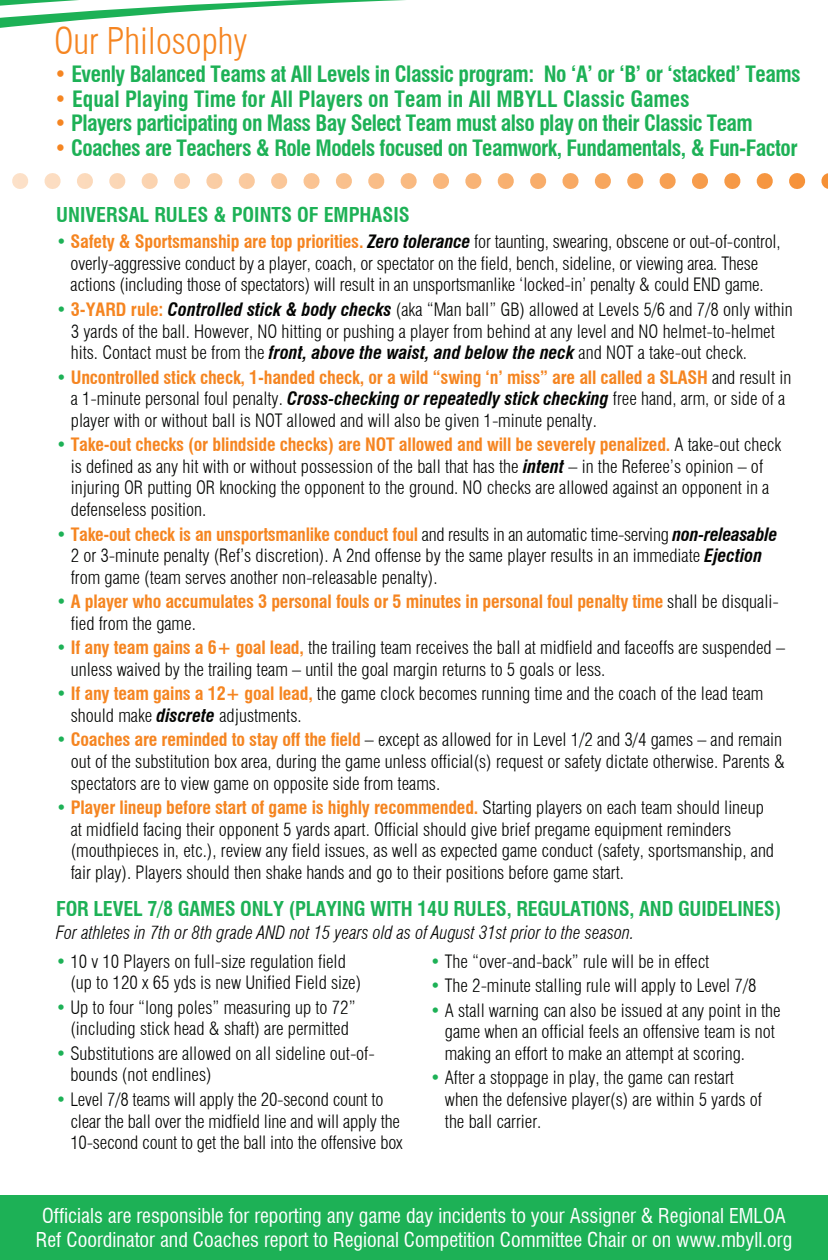
<style>
.page{position:relative;width:828px;height:1260px;background:#fff}
.page>*{position:absolute;margin:0;border:0;box-sizing:border-box;transform-origin:0 0}
.t1{font:300 condensed 36px "Swiss 721 BT";color:#f58521}
.t2{font:700 condensed 22px "Swiss 721 BT";letter-spacing:-.025em;color:#1db156}
.t3{font:700 condensed 22px "Swiss 721 BT";color:#1db156}
.t4{font:condensed 20px/24px "Swiss 721 BT";color:#fff;text-align:center}
.t5{font:700 condensed 20px "Swiss 721 BT";letter-spacing:-.01em;color:#1db156}
.t6{font:300 condensed 18px/21.6px "Swiss 721 BT";color:#040503}
.t7{font:700 condensed 18px/21.6px "Swiss 721 BT";letter-spacing:-.01em;color:#f58521}
.t8{font:italic 300 condensed 18px "Swiss 721 BT";color:#040503}
.s1{color:#f58521}
.s2{color:#1db156}
.s3{font-weight:700;color:#f58521}
.s4{font-weight:700;font-style:italic}
.s5{font-weight:300;color:#1db156}
.s6{font-weight:300;color:#040503}
</style>
<div class="page">
<svg style="left:0;top:0;width:406px;height:28px"></svg>
<svg style="left:12px;top:173px;width:816px;height:16px"></svg>
<div style="left:0;top:1196px;width:828px;height:64px;background:#1db156"></div>
<h1 class="t1" style="left:54px;top:19px;width:195px">Our Philosophy</h1>
<p class="t2" style="left:54px;top:61px;width:748px"><span class="s1">•</span> Evenly Balanced Teams at All Levels in Classic program: No ‘A’ or ‘B’ or ‘stacked’ Teams</p>
<p class="t3" style="left:54px;top:86px;width:637px"><span class="s1">•</span> Equal Playing Time for All Players on Team in All MBYLL Classic Games</p>
<p class="t2" style="left:54px;top:110px;width:700px"><span class="s1">•</span> Players participating on Mass Bay Select Team must also play on their Classic Team</p>
<p class="t2" style="left:54px;top:135px;width:745px"><span class="s1">•</span> Coaches are Teachers &amp; Role Models focused on Teamwork, Fundamentals, &amp; Fun-Factor</p>
<p class="t5" style="left:56px;top:203px;width:355px">UNIVERSAL RULES &amp; POINTS OF EMPHASIS</p>
<p class="t6" style="left:56px;top:231px;width:726px;text-align:center"><span class="s2">•</span> <span class="s3">Safety &amp; Sportsmanship are top priorities.</span> <span class="s4">Zero tolerance</span> for taunting, swearing, obscene or out-of-control, overly-aggressive conduct by a player, coach, or spectator on the field, bench, sideline, or viewing area. These actions (including those of spectators) will result in an unsportsmanlike ‘locked-in’ penalty &amp; could END game.</p>
<p class="t6" style="left:71px;top:299px;width:723px;text-indent:-15px"><span class="s2">•</span> <span class="s3">3-YARD rule:</span> <span class="s4">Controlled stick &amp; body checks</span> (aka “Man ball” GB) allowed at Levels 5/6 and 7/8 only within<br>3 yards of the ball. However, NO hitting or pushing a player from behind at any level and NO helmet-to-helmet hits. Contact must be from the <span class="s4">front, above the waist, and below the neck</span> and NOT a take-out check.</p>
<p class="t6" style="left:71px;top:366px;width:722px;text-indent:-15px"><span class="s2">•</span> <span class="s3">Uncontrolled stick check, 1-handed check, or a wild “swing ‘n’ miss” are all called a SLASH</span> and result in a 1-minute personal foul penalty. <span class="s4">Cross-checking or repeatedly stick checking</span> free hand, arm, or side of a player with or without ball is NOT allowed and will also be given 1-minute penalty.</p>
<p class="t6" style="left:71px;top:434px;width:712px;text-indent:-15px"><span class="s2">•</span> <span class="s3">Take-out checks (or blindside checks) are NOT allowed and will be severely penalized.</span> A take-out check is defined as any hit with or without possession of the ball that has the <span class="s4">intent</span> – in the Referee’s opinion – of injuring OR putting OR knocking the opponent to the ground. NO checks are allowed against an opponent in a defenseless position.</p>
<p class="t6" style="left:71px;top:523px;width:708px;text-indent:-15px"><span class="s2">•</span> <span class="s3">Take-out check is an unsportsmanlike conduct foul</span> and results in an automatic time-serving <span class="s4">non-releasable<br></span>2 or 3-minute penalty (Ref’s discretion). A 2nd offense by the same player results in an immediate <span class="s4">Ejection </span>from game (team serves another non-releasable penalty).</p>
<p class="t7" style="left:71px;top:591px;width:709px;text-indent:-15px"><span class="s5">•</span> A player who accumulates 3 personal fouls or 5 minutes in personal foul penalty time <span class="s6">shall be disquali&shy;fied from the game.</span></p>
<p class="t6" style="left:71px;top:637px;width:716px;text-indent:-15px"><span class="s2">•</span> <span class="s3">If any team gains a 6+ goal lead,</span> the trailing team receives the ball at midfield and faceoffs are suspended – unless waived by the trailing team – until the goal margin returns to 5 goals or less.</p>
<p class="t6" style="left:71px;top:683px;width:694px;text-indent:-15px"><span class="s2">•</span> <span class="s3">If any team gains a 12+ goal lead,</span> the game clock becomes running time and the coach of the lead team should make <span class="s4">discrete</span> adjustments.</p>
<p class="t6" style="left:71px;top:729px;width:716px;text-indent:-15px"><span class="s2">•</span> <span class="s3">Coaches are reminded to stay off the field</span> – except as allowed for in Level 1/2 and 3/4 games – and remain out of the substitution box area, during the game unless official(s) request or safety dictate otherwise. Parents &amp; spectators are to view game on opposite side from teams.</p>
<p class="t6" style="left:71px;top:797px;width:705px;text-indent:-15px"><span class="s2">•</span> <span class="s3">Player lineup before start of game is highly recommended.</span> Starting players on each team should lineup at midfield facing their opponent 5 yards apart. Official should give brief pregame equipment reminders (mouthpieces in, etc.), review any field issues, as well as expected game conduct (safety, sportsmanship, and fair play). Players should then shake hands and go to their positions before game start.</p>
<p class="t5" style="left:56px;top:897px;width:727px">FOR LEVEL 7/8 GAMES ONLY (PLAYING WITH 14U RULES, REGULATIONS, AND GUIDELINES)</p>
<p class="t8" style="left:56px;top:922px;width:580px">For athletes in 7th or 8th grade AND not 15 years old as of August 31st prior to the season.</p>
<p class="t6" style="left:70px;top:950px;width:292px;text-indent:-15px"><span class="s2">•</span> 10 v 10 Players on full-size regulation field (up to 120 x 65 yds is new Unified Field size)</p>
<p class="t6" style="left:56px;top:996px;width:301px;text-align:center"><span class="s2">•</span> Up to four “long poles” measuring up to 72” (including stick head &amp; shaft) are permitted</p>
<p class="t6" style="left:70px;top:1043px;width:306px;text-indent:-15px"><span class="s2">•</span> Substitutions are allowed on all sideline out-of&shy;bounds (not endlines)</p>
<p class="t6" style="left:70px;top:1089px;width:334px;text-indent:-15px"><span class="s2">•</span> Level 7/8 teams will apply the 20-second count to clear the ball over the midfield line and will apply the<br>10-second count to get the ball into the offensive box</p>
<p class="t6" style="left:430px;top:950px;width:281px"><span class="s2">•</span> The “over-and-back” rule will be in effect</p>
<p class="t6" style="left:430px;top:975px;width:328px"><span class="s2">•</span> The 2-minute stalling rule will apply to Level 7/8</p>
<p class="t6" style="left:445px;top:999px;width:337px;text-indent:-15px"><span class="s2">•</span> A stall warning can also be issued at any point in the game when an official feels an offensive team is not making an effort to make an attempt at scoring.</p>
<p class="t6" style="left:445px;top:1067px;width:319px;text-indent:-15px"><span class="s2">•</span> After a stoppage in play, the game can restart when the defensive player(s) are within 5 yards of the ball carrier.</p>
<p class="t4" style="left:36px;top:1203px;width:758px">Officials are responsible for reporting any game day incidents to your Assigner &amp; Regional EMLOA<br>Ref Coordinator and Coaches report to Regional Competition Committee Chair or on www.mbyll.org</p>
</div>
